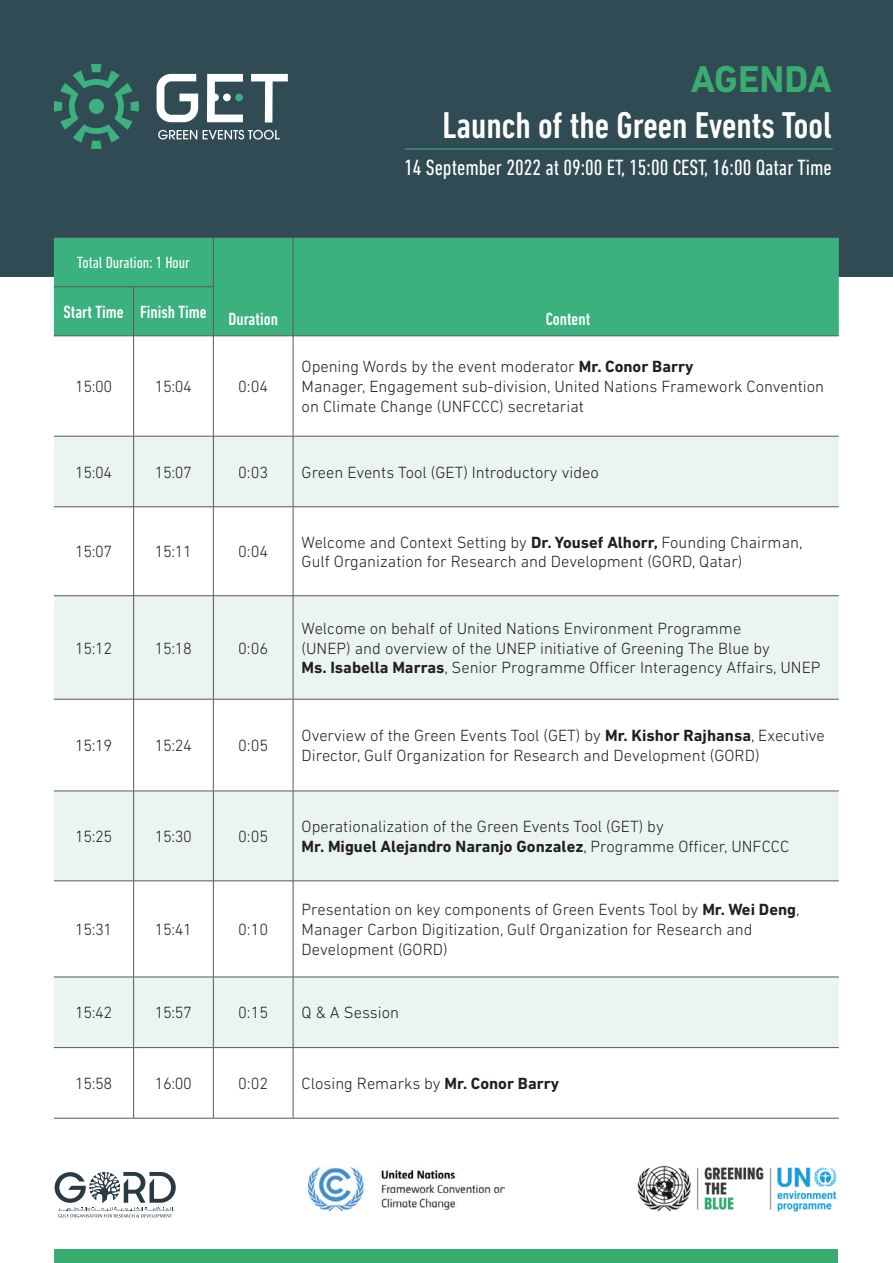
<style>
.page{position:relative;width:893px;height:1263px;background:#fff}
.page>*{position:absolute;margin:0;border:0;box-sizing:border-box;transform-origin:0 0}
.t1{font:500 condensed 37.95px "DIN Next LT Pro";color:#fff}
.t2{font:700 37.95px "DIN Next LT Pro";color:#39ac71}
.t3{font:condensed 22.5px "DIN Next LT Pro";color:#fff}
.t4{font:500 condensed 18px "DIN Next LT Pro";color:#fff}
.t5{font:300 16.5px/19.8px "DIN Next LT Pro";color:#231f20}
.t6{font:condensed 16.5px "DIN Next LT Pro";color:#fff}
.s1{font-weight:700}
</style>
<div class="page">
<div style="left:0;top:0;width:893px;height:276px;background:#304b53"></div>
<div style="left:54px;top:238px;width:785px;height:98px;background:#3bb17f"></div>
<svg style="left:54px;top:437px;width:785px;height:610px;fill:#ebf5ef"></svg>
<svg style="left:54px;top:1048px;width:785px;height:70px"></svg>
<hr style="left:54px;top:237px;width:80px;height:1px;background:#57585a">
<hr style="left:134px;top:237px;width:79px;height:1px;background:#57585a">
<hr style="left:213px;top:237px;width:80px;height:1px;background:#57585a">
<hr style="left:213px;top:238px;width:1px;height:49px;background:#57585a">
<hr style="left:293px;top:237px;width:546px;height:1px;background:#57585a">
<hr style="left:293px;top:238px;width:1px;height:49px;background:#57585a">
<hr style="left:54px;top:286px;width:80px;height:1px;background:#57585a">
<hr style="left:134px;top:286px;width:80px;height:1px;background:#57585a">
<hr style="left:133px;top:287px;width:1px;height:49px;background:#57585a">
<hr style="left:213px;top:287px;width:1px;height:49px;background:#57585a">
<hr style="left:293px;top:287px;width:1px;height:49px;background:#57585a">
<hr style="left:54px;top:336px;width:80px;height:1px;background:#57585a">
<hr style="left:134px;top:336px;width:79px;height:1px;background:#57585a">
<hr style="left:133px;top:336px;width:1px;height:100px;background:#57585a">
<hr style="left:213px;top:336px;width:80px;height:1px;background:#57585a">
<hr style="left:213px;top:336px;width:1px;height:100px;background:#57585a">
<hr style="left:293px;top:336px;width:546px;height:1px;background:#57585a">
<hr style="left:293px;top:336px;width:1px;height:100px;background:#57585a">
<hr style="left:54px;top:436px;width:80px;height:1px;background:#57585a">
<hr style="left:134px;top:436px;width:79px;height:1px;background:#57585a">
<hr style="left:133px;top:436px;width:1px;height:71px;background:#57585a">
<hr style="left:213px;top:436px;width:80px;height:1px;background:#57585a">
<hr style="left:213px;top:436px;width:1px;height:71px;background:#57585a">
<hr style="left:293px;top:436px;width:546px;height:1px;background:#57585a">
<hr style="left:293px;top:436px;width:1px;height:71px;background:#57585a">
<hr style="left:54px;top:506px;width:80px;height:1px;background:#57585a">
<hr style="left:134px;top:506px;width:79px;height:1px;background:#57585a">
<hr style="left:133px;top:507px;width:1px;height:88px;background:#57585a">
<hr style="left:213px;top:506px;width:80px;height:1px;background:#57585a">
<hr style="left:213px;top:507px;width:1px;height:88px;background:#57585a">
<hr style="left:293px;top:506px;width:546px;height:1px;background:#57585a">
<hr style="left:293px;top:507px;width:1px;height:88px;background:#57585a">
<hr style="left:133px;top:699px;width:1px;height:92px;background:#57585a">
<hr style="left:213px;top:699px;width:1px;height:92px;background:#57585a">
<hr style="left:293px;top:699px;width:1px;height:92px;background:#57585a">
<hr style="left:133px;top:881px;width:1px;height:96px;background:#57585a">
<hr style="left:213px;top:881px;width:1px;height:96px;background:#57585a">
<hr style="left:293px;top:881px;width:1px;height:96px;background:#57585a">
<hr style="left:54px;top:595px;width:80px;height:1px;background:#57585a">
<hr style="left:134px;top:595px;width:79px;height:1px;background:#57585a">
<hr style="left:213px;top:595px;width:80px;height:1px;background:#57585a">
<hr style="left:293px;top:595px;width:546px;height:1px;background:#57585a">
<hr style="left:133px;top:596px;width:1px;height:103px;background:#57585a">
<hr style="left:213px;top:596px;width:1px;height:103px;background:#57585a">
<hr style="left:293px;top:596px;width:1px;height:103px;background:#57585a">
<hr style="left:54px;top:699px;width:80px;height:1px;background:#57585a">
<hr style="left:134px;top:699px;width:79px;height:1px;background:#57585a">
<hr style="left:213px;top:699px;width:80px;height:1px;background:#57585a">
<hr style="left:293px;top:699px;width:546px;height:1px;background:#57585a">
<hr style="left:54px;top:791px;width:80px;height:1px;background:#57585a">
<hr style="left:54px;top:880px;width:80px;height:1px;background:#57585a">
<hr style="left:134px;top:791px;width:79px;height:1px;background:#57585a">
<hr style="left:133px;top:791px;width:1px;height:90px;background:#57585a">
<hr style="left:134px;top:880px;width:79px;height:1px;background:#57585a">
<hr style="left:213px;top:791px;width:80px;height:1px;background:#57585a">
<hr style="left:213px;top:791px;width:1px;height:90px;background:#57585a">
<hr style="left:213px;top:880px;width:80px;height:1px;background:#57585a">
<hr style="left:293px;top:791px;width:546px;height:1px;background:#57585a">
<hr style="left:293px;top:791px;width:1px;height:90px;background:#57585a">
<hr style="left:293px;top:880px;width:546px;height:1px;background:#57585a">
<hr style="left:54px;top:977px;width:80px;height:1px;background:#57585a">
<hr style="left:134px;top:977px;width:79px;height:1px;background:#57585a">
<hr style="left:213px;top:977px;width:80px;height:1px;background:#57585a">
<hr style="left:293px;top:977px;width:546px;height:1px;background:#57585a">
<hr style="left:133px;top:977px;width:1px;height:70px;background:#57585a">
<hr style="left:133px;top:1048px;width:1px;height:70px;background:#57585a">
<hr style="left:213px;top:977px;width:1px;height:70px;background:#57585a">
<hr style="left:213px;top:1048px;width:1px;height:70px;background:#57585a">
<hr style="left:293px;top:977px;width:1px;height:70px;background:#57585a">
<hr style="left:293px;top:1048px;width:1px;height:70px;background:#57585a">
<hr style="left:54px;top:1047px;width:80px;height:1px;background:#57585a">
<hr style="left:54px;top:1118px;width:80px;height:1px;background:#57585a">
<hr style="left:134px;top:1047px;width:79px;height:1px;background:#57585a">
<hr style="left:134px;top:1118px;width:79px;height:1px;background:#57585a">
<hr style="left:213px;top:1047px;width:80px;height:1px;background:#57585a">
<hr style="left:213px;top:1118px;width:80px;height:1px;background:#57585a">
<hr style="left:293px;top:1047px;width:546px;height:1px;background:#57585a">
<hr style="left:293px;top:1118px;width:546px;height:1px;background:#57585a">
<svg style="left:54px;top:64px;width:85px;height:85px"></svg>
<svg style="left:251px;top:74px;width:37px;height:49px"></svg>
<svg style="left:157px;top:74px;width:41px;height:48px"></svg>
<svg style="left:158px;top:130px;width:39px;height:10px"></svg>
<svg style="left:203px;top:130px;width:77px;height:10px"></svg>
<svg style="left:207px;top:74px;width:36px;height:48px"></svg>
<div style="left:235px;top:94px;width:8px;height:7px;background:#3bb17f;border-radius:50%"></div>
<div style="left:55px;top:1249px;width:783px;height:14px;background:#39ac71"></div>
<svg style="left:55px;top:1172px;width:121px;height:45px"></svg>
<img style="left:309px;top:1167px;width:195px;height:43px">
<hr style="left:405px;top:149px;width:428px;height:1px;background:#3bb17f">
<img style="left:637px;top:1165px;width:200px;height:47px">
<h1 class="t2" style="left:691px;top:57px;width:142px">AGENDA</h1>
<h1 class="t1" style="left:442px;top:104px;width:391px">Launch of the Green Events Tool</h1>
<h2 class="t3" style="left:404px;top:155px;width:429px">14 September 2022 at 09:00 ET, 15:00 CEST, 16:00 Qatar Time</h2>
<p class="t6" style="left:77px;top:253px;width:114px">Total Duration: 1 Hour</p>
<p class="t4" style="left:64px;top:302px;width:145px">Start Time Finish Time</p>
<p class="t4" style="left:228px;top:309px;width:51px">Duration</p>
<p class="t4" style="left:546px;top:309px;width:46px">Content</p>
<p class="t5" style="left:75px;top:376px;width:39px">15:00</p>
<p class="t5" style="left:155px;top:376px;width:39px">15:04</p>
<p class="t5" style="left:238px;top:376px;width:32px">0:04</p>
<p class="t5" style="left:302px;top:357px;width:524px">Opening Words by the event moderator <span class="s1">Mr. Conor Barry<br></span>Manager, Engagement sub-division, United Nations Framework Convention on Climate Change (UNFCCC) secretariat</p>
<p class="t5" style="left:75px;top:462px;width:39px">15:04</p>
<p class="t5" style="left:155px;top:462px;width:39px">15:07</p>
<p class="t5" style="left:238px;top:462px;width:32px">0:03</p>
<p class="t5" style="left:302px;top:462px;width:299px">Green Events Tool (GET) Introductory video</p>
<p class="t5" style="left:75px;top:542px;width:39px">15:07</p>
<p class="t5" style="left:155px;top:542px;width:39px">15:11</p>
<p class="t5" style="left:238px;top:542px;width:32px">0:04</p>
<p class="t5" style="left:302px;top:532px;width:502px">Welcome and Context Setting by <span class="s1">Dr. Yousef Alhorr,</span> Founding Chairman,<br>Gulf Organization for Research and Development (GORD, Qatar)</p>
<p class="t5" style="left:75px;top:638px;width:39px">15:12</p>
<p class="t5" style="left:155px;top:638px;width:39px">15:18</p>
<p class="t5" style="left:238px;top:638px;width:32px">0:06</p>
<p class="t5" style="left:302px;top:618px;width:520px">Welcome on behalf of United Nations Environment Programme<br>(UNEP) and overview of the UNEP initiative of Greening The Blue by<br><span class="s1">Ms. Isabella Marras</span>, Senior Programme Officer Interagency Affairs, UNEP</p>
<p class="t5" style="left:75px;top:735px;width:39px">15:19</p>
<p class="t5" style="left:155px;top:735px;width:39px">15:24</p>
<p class="t5" style="left:238px;top:735px;width:32px">0:05</p>
<p class="t5" style="left:302px;top:726px;width:525px">Overview of the Green Events Tool (GET) by <span class="s1">Mr. Kishor Rajhansa</span>, Executive<br>Director, Gulf Organization for Research and Development (GORD)</p>
<p class="t5" style="left:75px;top:826px;width:39px">15:25</p>
<p class="t5" style="left:155px;top:826px;width:39px">15:30</p>
<p class="t5" style="left:238px;top:826px;width:32px">0:05</p>
<p class="t5" style="left:302px;top:816px;width:489px">Operationalization of the Green Events Tool (GET) by<br><span class="s1">Mr. Miguel Alejandro Naranjo Gonzalez</span>, Programme Officer, UNFCCC</p>
<p class="t5" style="left:75px;top:919px;width:39px">15:31</p>
<p class="t5" style="left:155px;top:919px;width:39px">15:41</p>
<p class="t5" style="left:238px;top:919px;width:32px">0:10</p>
<p class="t5" style="left:302px;top:900px;width:499px">Presentation on key components of Green Events Tool by <span class="s1">Mr. Wei Deng</span>,<br>Manager Carbon Digitization, Gulf Organization for Research and<br>Development (GORD)</p>
<p class="t5" style="left:75px;top:1003px;width:39px">15:42</p>
<p class="t5" style="left:155px;top:1003px;width:39px">15:57</p>
<p class="t5" style="left:238px;top:1003px;width:32px">0:15</p>
<p class="t5" style="left:302px;top:1003px;width:99px">Q &amp; A Session</p>
<p class="t5" style="left:75px;top:1073px;width:39px">15:58</p>
<p class="t5" style="left:155px;top:1073px;width:39px">16:00</p>
<p class="t5" style="left:238px;top:1073px;width:32px">0:02</p>
<p class="t5" style="left:302px;top:1073px;width:259px">Closing Remarks by <span class="s1">Mr. Conor Barry</span></p>
</div>
